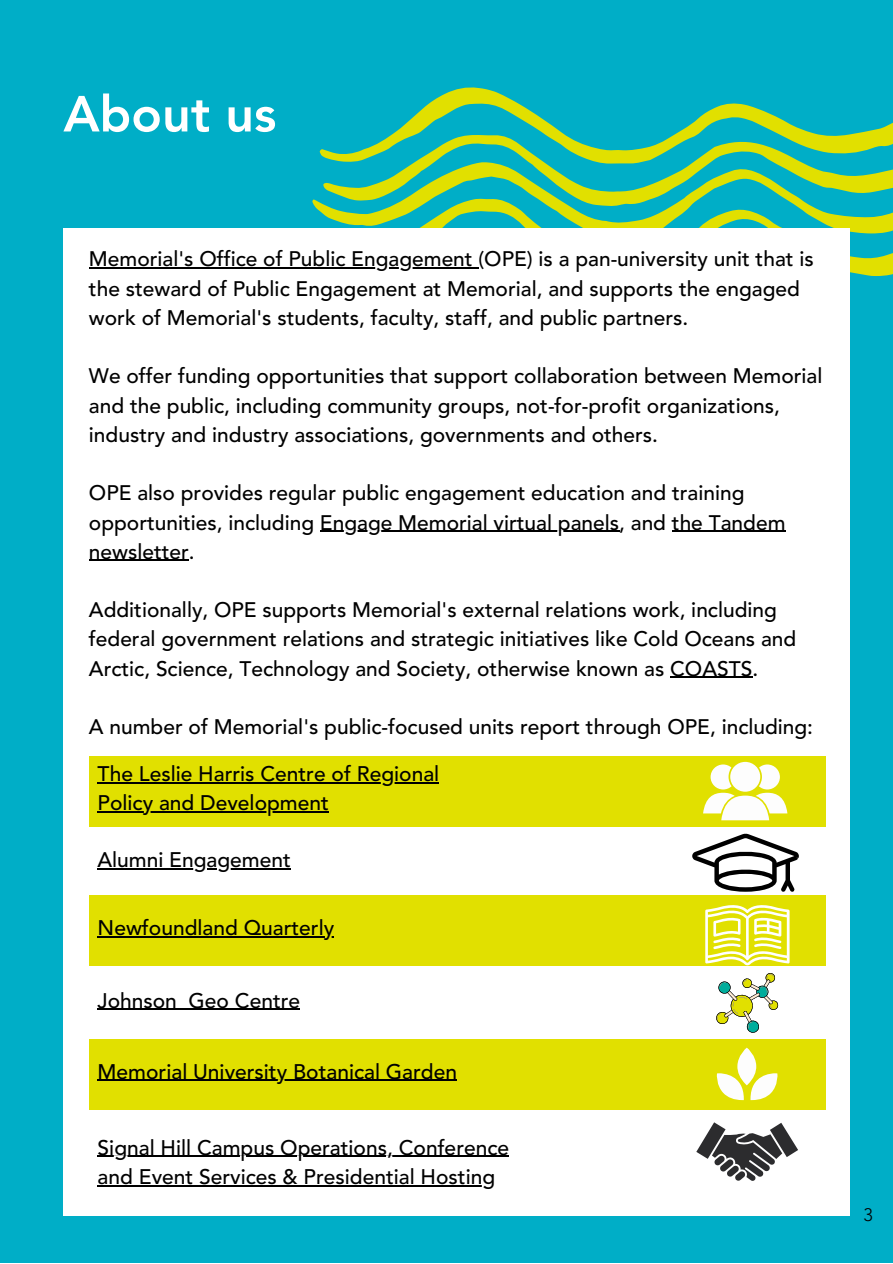
<style>
.page{position:relative;width:893px;height:1264px;background:#fff}
.page>*{position:absolute;margin:0;border:0;box-sizing:border-box;transform-origin:0 0}
.t1{font:800 50.25px "Avenir LT Std";color:#fff}
.t2{font:500 21px/29.2px "Avenir LT Std";color:#000}
.t3{font:500 20.85px/29.2px "Avenir LT Std";color:#000}
.t4{font:300 18px "Avenir LT Std";color:#000}
</style>
<div class="page">
<div style="left:0;top:0;width:892px;height:1262px;background:#00aec7"></div>
<svg style="left:849px;top:239px;width:43px;height:40px"></svg>
<svg style="left:319px;top:87px;width:439px;height:69px"></svg>
<svg style="left:323px;top:109px;width:569px;height:47px"></svg>
<svg style="left:312px;top:156px;width:580px;height:83px"></svg>
<div style="left:63px;top:228px;width:786px;height:987px;background:#fff"></div>
<hr style="left:89px;top:267px;width:110px;height:1px;background:#000">
<hr style="left:199px;top:267px;width:273px;height:1px;background:#000">
<hr style="left:320px;top:530px;width:299px;height:2px;background:#000">
<hr style="left:672px;top:530px;width:36px;height:2px;background:#000">
<hr style="left:708px;top:530px;width:77px;height:2px;background:#000">
<hr style="left:89px;top:560px;width:92px;height:1px;background:#000">
<hr style="left:670px;top:677px;width:82px;height:1px;background:#000">
<div style="left:89px;top:756px;width:736px;height:70px;background:#e1e000"></div>
<div style="left:89px;top:895px;width:736px;height:70px;background:#e1e000"></div>
<div style="left:89px;top:1039px;width:736px;height:70px;background:#e1e000"></div>
<svg style="left:696px;top:1122px;width:102px;height:58px"></svg>
<svg style="left:692px;top:833px;width:106px;height:59px"></svg>
<svg style="left:705px;top:905px;width:84px;height:60px"></svg>
<svg style="left:716px;top:973px;width:62px;height:59px"></svg>
<svg style="left:716px;top:1047px;width:62px;height:53px"></svg>
<svg style="left:703px;top:764px;width:84px;height:56px"></svg>
<div style="left:730px;top:762px;width:30px;height:29px;background:#fdfdfd;border-radius:50%"></div>
<hr style="left:98px;top:782px;width:341px;height:1px;background:#000">
<hr style="left:98px;top:811px;width:231px;height:1px;background:#000">
<hr style="left:97px;top:868px;width:194px;height:1px;background:#000">
<hr style="left:98px;top:936px;width:236px;height:1px;background:#000">
<hr style="left:98px;top:1079px;width:359px;height:1px;background:#000">
<hr style="left:98px;top:1155px;width:411px;height:1px;background:#000">
<hr style="left:98px;top:1184px;width:397px;height:2px;background:#000">
<hr style="left:98px;top:1008px;width:79px;height:1px;background:#000">
<svg style="left:177px;top:1008px;width:12px;height:1px"></svg>
<hr style="left:189px;top:1008px;width:111px;height:1px;background:#000">
<p class="t1" style="left:63px;top:93px;width:214px">About us</p>
<p class="t3" style="left:89px;top:246px;width:726px">Memorial's Office of Public Engagement (OPE) is a pan-university unit that is the steward of Public Engagement at Memorial, and supports the engaged work of Memorial's students, faculty, staff, and public partners.</p>
<p class="t3" style="left:89px;top:363px;width:735px">We offer funding opportunities that support collaboration between Memorial and the public, including community groups, not-for-profit organizations, industry and industry associations, governments and others.</p>
<p class="t3" style="left:89px;top:480px;width:698px">OPE also provides regular public engagement education and training opportunities, including Engage Memorial virtual panels, and the Tandem newsletter.</p>
<p class="t3" style="left:89px;top:597px;width:708px">Additionally, OPE supports Memorial's external relations work, including federal government relations and strategic initiatives like Cold Oceans and<br>Arctic, Science, Technology and Society, otherwise known as COASTS.</p>
<p class="t3" style="left:89px;top:714px;width:725px">A number of Memorial's public-focused units report through OPE, including:</p>
<p class="t2" style="left:98px;top:761px;width:343px">The Leslie Harris Centre of Regional<br>Policy and Development</p>
<p class="t2" style="left:97px;top:847px;width:195px">Alumni Engagement</p>
<p class="t2" style="left:98px;top:914px;width:238px">Newfoundland Quarterly</p>
<p class="t2" style="left:98px;top:987px;width:204px">Johnson Geo Centre</p>
<p class="t2" style="left:98px;top:1058px;width:361px">Memorial University Botanical Garden</p>
<p class="t2" style="left:98px;top:1134px;width:413px">Signal Hill Campus Operations, Conference and Event Services &amp; Presidential Hosting</p>
<p class="t4" style="left:863px;top:1207px;width:11px">3</p>
</div>
